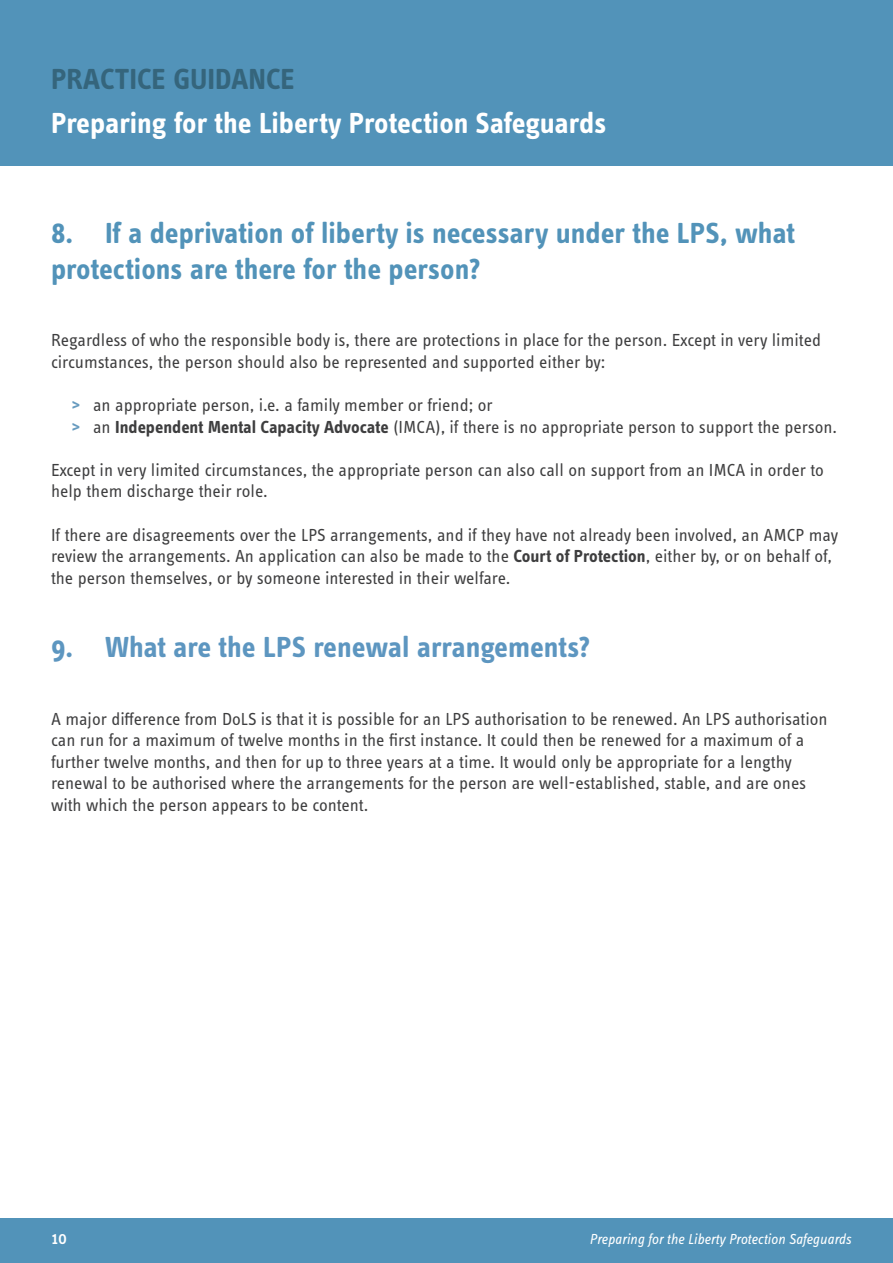
<style>
.page{position:relative;width:893px;height:1263px;background:#fff}
.page>*{position:absolute;margin:0;border:0;box-sizing:border-box;transform-origin:0 0}
.Adults_header{font:700 30px/36px "Info Text Pro";color:#5293b9}
.Header_title{font:700 30px "Info Text Pro";color:#fff}
.Adults_header-2{font:700 30px "Info Text Pro";color:#5d96c0}
.Header_title-2{font:700 30px "Info Text Pro";color:#35657c}
.Body_Text{font:18px/21.6px "Info Text Pro";color:#3e3e3f}
.t1{font:500 18px "Info Text Pro";color:#fff}
.t2{font:italic 15px "Info Text Pro";letter-spacing:-.005em;color:#fff}
.s1{font-weight:700;color:#679bbf}
.s2{font-weight:700}
</style>
<div class="page">
<div style="left:0;top:1218px;width:893px;height:45px;background:#5293b9"></div>
<div style="left:0;top:0;width:893px;height:166px;background:#5293b9"></div>
<p class="Header_title-2" style="left:51px;top:61px;width:245px">PRACTICE GUIDANCE</p>
<p class="Header_title" style="left:51px;top:105px;width:557px">Preparing for the Liberty Protection Safeguards</p>
<p class="Adults_header" style="left:51px;top:214px;width:745px">8. If a deprivation of liberty is necessary under the LPS, what protections are there for the person?</p>
<p class="Body_Text" style="left:51px;top:329px;width:771px">Regardless of who the responsible body is, there are protections in place for the person. Except in very limited circumstances, the person should also be represented and supported either by:</p>
<p class="Body_Text" style="left:72px;top:394px;width:423px"><span class="s1">&gt;</span> an appropriate person, i.e. a family member or friend; or</p>
<p class="Body_Text" style="left:72px;top:415px;width:767px"><span class="s1">&gt;</span> an <span class="s2">Independent Mental Capacity Advocate</span> (IMCA), if there is no appropriate person to support the person.</p>
<p class="Body_Text" style="left:51px;top:458px;width:774px">Except in very limited circumstances, the appropriate person can also call on support from an IMCA in order to help them discharge their role.</p>
<p class="Body_Text" style="left:51px;top:523px;width:788px">If there are disagreements over the LPS arrangements, and if they have not already been involved, an AMCP may review the arrangements. An application can also be made to the <span class="s2">Court of Protection</span>, either by, or on behalf of, the person themselves, or by someone interested in their welfare.</p>
<p class="Adults_header-2" style="left:51px;top:629px;width:541px">9. What are the LPS renewal arrangements?</p>
<p class="Body_Text" style="left:51px;top:707px;width:778px">A major difference from DoLS is that it is possible for an LPS authorisation to be renewed. An LPS authorisation can run for a maximum of twelve months in the first instance. It could then be renewed for a maximum of a further twelve months, and then for up to three years at a time. It would only be appropriate for a lengthy renewal to be authorised where the arrangements for the person are well-established, stable, and are ones with which the person appears to be content.</p>
<p class="t1" style="left:52px;top:1227px;width:17px">10</p>
<p class="t2" style="left:590px;top:1230px;width:287px">Preparing for the Liberty Protection Safeguards <sup>10</sup></p>
</div>
